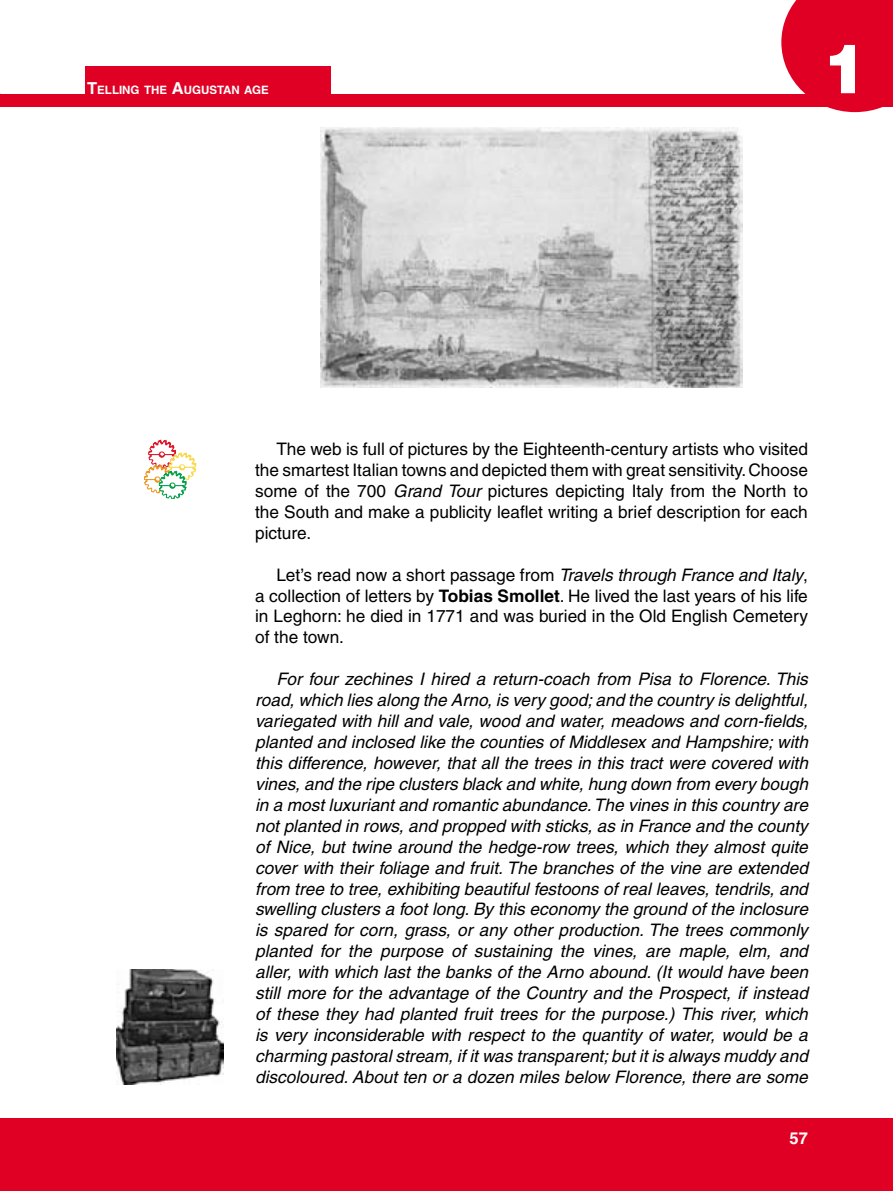
<style>
.page{position:relative;width:893px;height:1191px;background:#fff}
.page>*{position:absolute;margin:0;border:0;box-sizing:border-box;transform-origin:0 0}
.t1{font:900 67.5px "Helvetica";color:#fff}
.t2{font:italic 17.25px/20.9px "Helvetica";color:#000;text-align:justify}
.t3{font:17.25px/20.9px "Helvetica";color:#000;text-align:justify}
.t4{font:700 16.5px "Helvetica";color:#fff}
.t5{font:700 11.55px "Helvetica";color:#fff}
.s1{font-size:16.5px}
.s2{font-style:italic}
.s3{font-weight:700}
</style>
<div class="page">
<div style="left:0;top:1118px;width:893px;height:73px;background:#df0024"></div>
<div style="left:85px;top:66px;width:246px;height:30px;background:#df0024"></div>
<div style="left:0;top:94px;width:893px;height:12px;background:#df0024"></div>
<svg style="left:781px;top:0;width:112px;height:112px"></svg>
<div style="left:823px;top:38px;width:69px;height:68px;background:#df0024"></div>
<svg style="left:144px;top:440px;width:53px;height:59px"></svg>
<img style="left:321px;top:128px;width:421px;height:259px">
<img style="left:117px;top:969px;width:106px;height:115px">
<p class="t5" style="left:87px;top:83px;width:183px"><span class="s1">T</span>ELLING THE <span class="s1">A</span>UGUSTAN AGE</p>
<h1 class="t1" style="left:823px;top:25px;width:47px">1</h1>
<p class="t3" style="left:255px;top:438px;width:554px;text-indent:21px">The web is full of pictures by the Eighteenth-century artists who visited the smartest Italian towns and depicted them with great sensitivity. Choose some of the 700 <span class="s2">Grand Tour</span> pictures depicting Italy from the North to the South and make a publicity leaflet writing a brief description for each picture.</p>
<p class="t3" style="left:255px;top:564px;width:554px;text-indent:21px">Let’s read now a short passage from <span class="s2">Travels through France and Italy</span>, a collection of letters by <span class="s3">Tobias Smollet</span>. He lived the last years of his life in Leghorn: he died in 1771 and was buried in the Old English Cemetery of the town.</p>
<p class="t2" style="left:255px;top:668px;width:554px;text-indent:21px">For four zechines I hired a return-coach from Pisa to Florence. This road, which lies along the Arno, is very good; and the country is delightful, variegated with hill and vale, wood and water, meadows and corn-fields, planted and inclosed like the counties of Middlesex and Hampshire; with this difference, however, that all the trees in this tract were covered with vines, and the ripe clusters black and white, hung down from every bough in a most luxuriant and romantic abundance. The vines in this country are not planted in rows, and propped with sticks, as in France and the county of Nice, but twine around the hedge-row trees, which they almost quite cover with their foliage and fruit. The branches of the vine are extended from tree to tree, exhibiting beautiful festoons of real leaves, tendrils, and swelling clusters a foot long. By this economy the ground of the inclosure is spared for corn, grass, or any other production. The trees commonly planted for the purpose of sustaining the vines, are maple, elm, and aller, with which last the banks of the Arno abound. (It would have been still more for the advantage of the Country and the Prospect, if instead of these they had planted fruit trees for the purpose.) This river, which is very inconsiderable with respect to the quantity of water, would be a charming pastoral stream, if it was transparent; but it is always muddy and discoloured. About ten or a dozen miles below Florence, there are some</p>
<p class="t4" style="left:790px;top:1128px;width:20px">57</p>
</div>
